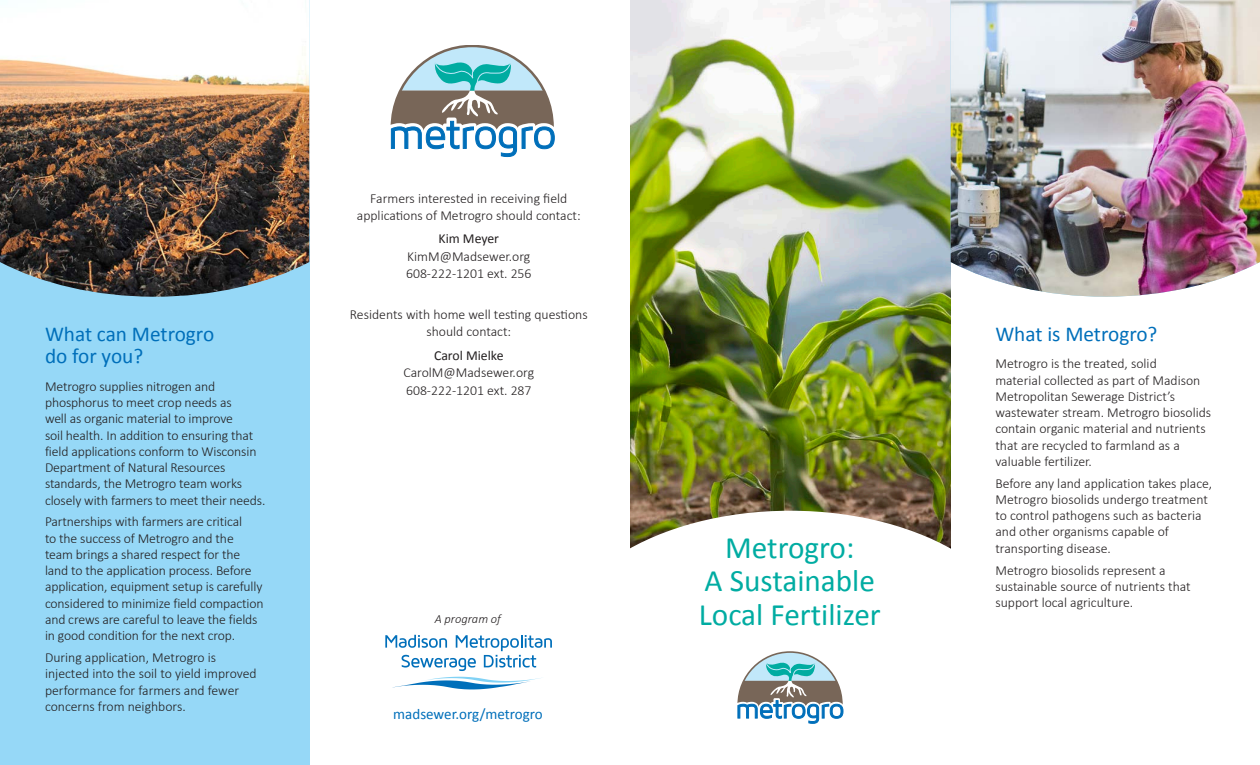
<style>
.page{position:relative;width:1260px;height:765px;background:#fff}
.page>*{position:absolute;margin:0;border:0;box-sizing:border-box;transform-origin:0 0}
.t1{font:31.25px/33.4px "Calibri";color:#00aca2;text-align:center}
.t2{font:21.25px/22.5px "Calibri";color:#006fba}
.t3{font:15px "Calibri";color:#006fba}
.t4{font:300 13.75px/16.2px "Calibri";letter-spacing:-.01em;color:#231f20}
.t5{font:italic 300 12.5px "Calibri";color:#231f20}
.s1{font-weight:400}
</style>
<div class="page">
<img style="left:630px;top:0;width:320px;height:511px">
<svg style="left:630px;top:511px;width:321px;height:38px"></svg>
<svg style="left:737px;top:651px;width:107px;height:73px"></svg>
<svg style="left:390px;top:45px;width:165px;height:113px"></svg>
<svg style="left:392px;top:677px;width:149px;height:12px"></svg>
<svg style="left:385px;top:635px;width:167px;height:36px"></svg>
<div style="left:0;top:208px;width:309px;height:557px;background:#96d8f7"></div>
<img style="left:951px;top:0;width:309px;height:297px">
<img style="left:0;top:59px;width:309px;height:238px">
<p class="t2" style="left:45px;top:323px;width:171px">What can Metrogro do for you?</p>
<p class="t4" style="left:45px;top:378px;width:222px">Metrogro supplies nitrogen and phosphorus to meet crop needs as<br>well as organic material to improve<br>soil health. In addition to ensuring that field applications conform to Wisconsin Department of Natural Resources standards, the Metrogro team works closely with farmers to meet their needs.</p>
<p class="t4" style="left:45px;top:514px;width:220px">Partnerships with farmers are critical<br>to the success of Metrogro and the team brings a shared respect for the land to the application process. Before application, equipment setup is carefully considered to minimize field compaction and crews are careful to leave the fields in good condition for the next crop.</p>
<p class="t4" style="left:45px;top:649px;width:213px">During application, Metrogro is injected into the soil to yield improved performance for farmers and fewer concerns from neighbors.</p>
<p class="t4" style="left:357px;top:189px;width:225px;line-height:17.5px;text-align:center">Farmers interested in receiving field applications of Metrogro should contact:</p>
<p class="t4" style="left:406px;top:230px;width:127px;line-height:17.5px;text-align:center"><span class="s1">Kim Meyer<br></span>KimM@Madsewer.org<br>608-222-1201 ext. 256</p>
<p class="t4" style="left:350px;top:305px;width:239px;line-height:17.5px;text-align:center">Residents with home well testing questions should contact:</p>
<p class="t4" style="left:403px;top:346px;width:132px;line-height:17.5px;text-align:center"><span class="s1">Carol Mielke<br></span>CarolM@Madsewer.org</p>
<p class="t4" style="left:406px;top:382px;width:127px">608-222-1201 ext. 287</p>
<p class="t5" style="left:435px;top:611px;width:68px">A program of</p>
<p class="t3" style="left:393px;top:705px;width:151px">madsewer.org/metrogro</p>
<p class="t1" style="left:699px;top:531px;width:183px">Metrogro:<br>A Sustainable<br>Local Fertilizer</p>
<p class="t2" style="left:995px;top:323px;width:164px">What is Metrogro?</p>
<p class="t4" style="left:995px;top:356px;width:217px">Metrogro is the treated, solid<br>material collected as part of Madison Metropolitan Sewerage District’s wastewater stream. Metrogro biosolids contain organic material and nutrients that are recycled to farmland as a valuable fertilizer.</p>
<p class="t4" style="left:995px;top:475px;width:218px">Before any land application takes place, Metrogro biosolids undergo treatment to control pathogens such as bacteria and other organisms capable of transporting disease.</p>
<p class="t4" style="left:995px;top:562px;width:197px">Metrogro biosolids represent a sustainable source of nutrients that support local agriculture.</p>
</div>
